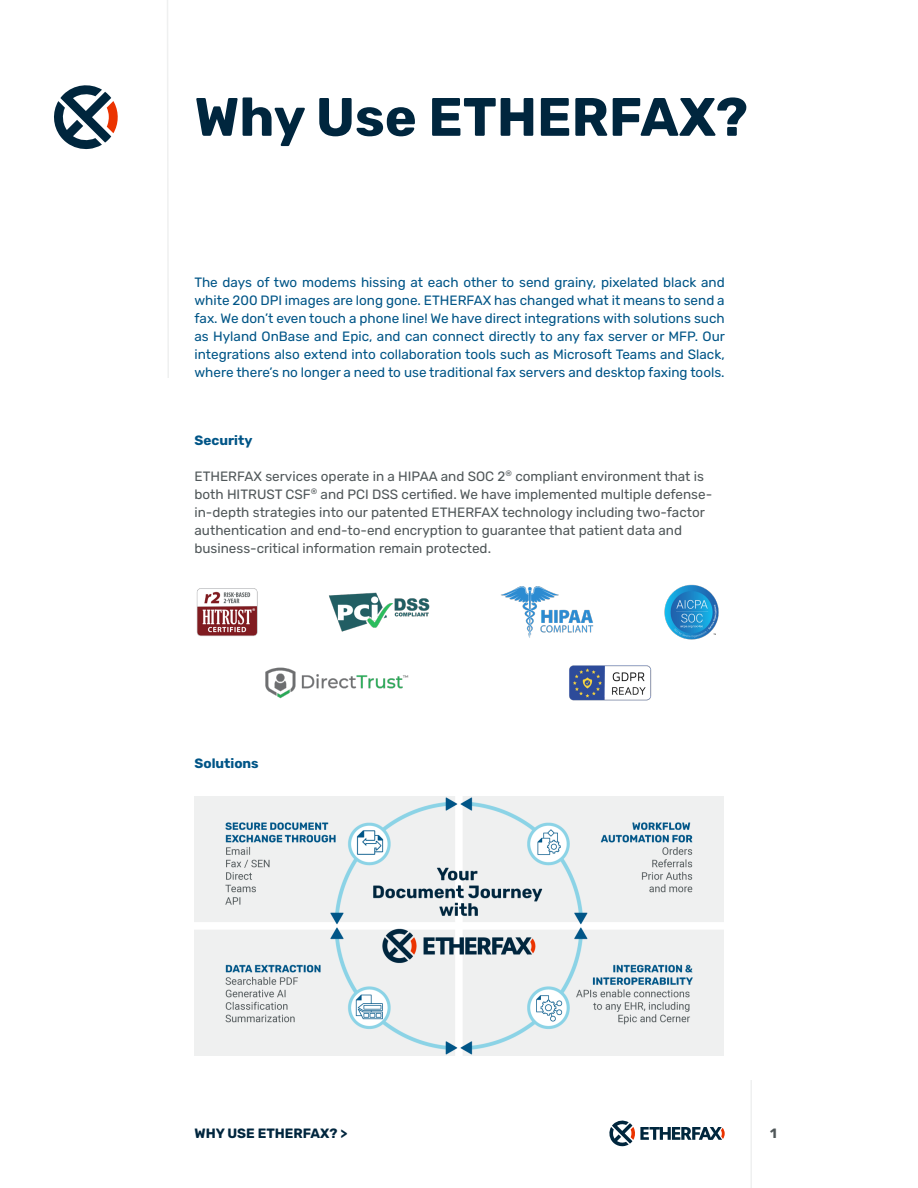
<style>
.page{position:relative;width:918px;height:1188px;background:#fff}
.page>*{position:absolute;margin:0;border:0;box-sizing:border-box;transform-origin:0 0}
.t1{font:700 54px "Rubik";color:#00263e}
.t2{font:13.5px/18px "Rubik";color:#005587;text-align:justify}
.t3{font:13.5px/18px "Rubik";color:#505759}
.t4{font:700 13.5px "Rubik";color:#005587}
.t5{font:700 13.5px "Rubik";color:#00263e}
.t6{font:700 13.5px "Rubik";color:#505759}
</style>
<div class="page">
<svg style="left:167px;top:0;width:2px;height:378px"></svg>
<hr style="left:750px;top:1080px;width:2px;height:108px;background:#eff0f0">
<svg style="left:609px;top:1120px;width:116px;height:26px"></svg>
<svg style="left:54px;top:85px;width:64px;height:65px"></svg>
<img style="left:196px;top:584px;width:523px;height:117px">
<img style="left:195px;top:796px;width:529px;height:260px">
<h1 class="t1" style="left:195px;top:86px;width:555px">Why Use ETHERFAX?</h1>
<p class="t2" style="left:195px;top:273px;width:532px">The days of two modems hissing at each other to send grainy, pixelated black and white 200 DPI images are long gone. ETHERFAX has changed what it means to send a fax. We don’t even touch a phone line! We have direct integrations with solutions such as Hyland OnBase and Epic, and can connect directly to any fax server or MFP. Our integrations also extend into collaboration tools such as Microsoft Teams and Slack, where there’s no longer a need to use traditional fax servers and desktop faxing tools.</p>
<p class="t4" style="left:195px;top:432px;width:59px">Security</p>
<p class="t3" style="left:195px;top:468px;width:519px">ETHERFAX services operate in a HIPAA and SOC 2<sup>®</sup> compliant environment that is both HITRUST CSF<sup>®</sup> and PCI DSS certified. We have implemented multiple defense&shy;in-depth strategies into our patented ETHERFAX technology including two-factor authentication and end-to-end encryption to guarantee that patient data and business-critical information remain protected.</p>
<p class="t4" style="left:195px;top:755px;width:66px">Solutions</p>
<p class="t5" style="left:195px;top:1125px;width:154px">WHY USE ETHERFAX? &gt;</p>
<p class="t6" style="left:770px;top:1125px;width:8px">1</p>
</div>
